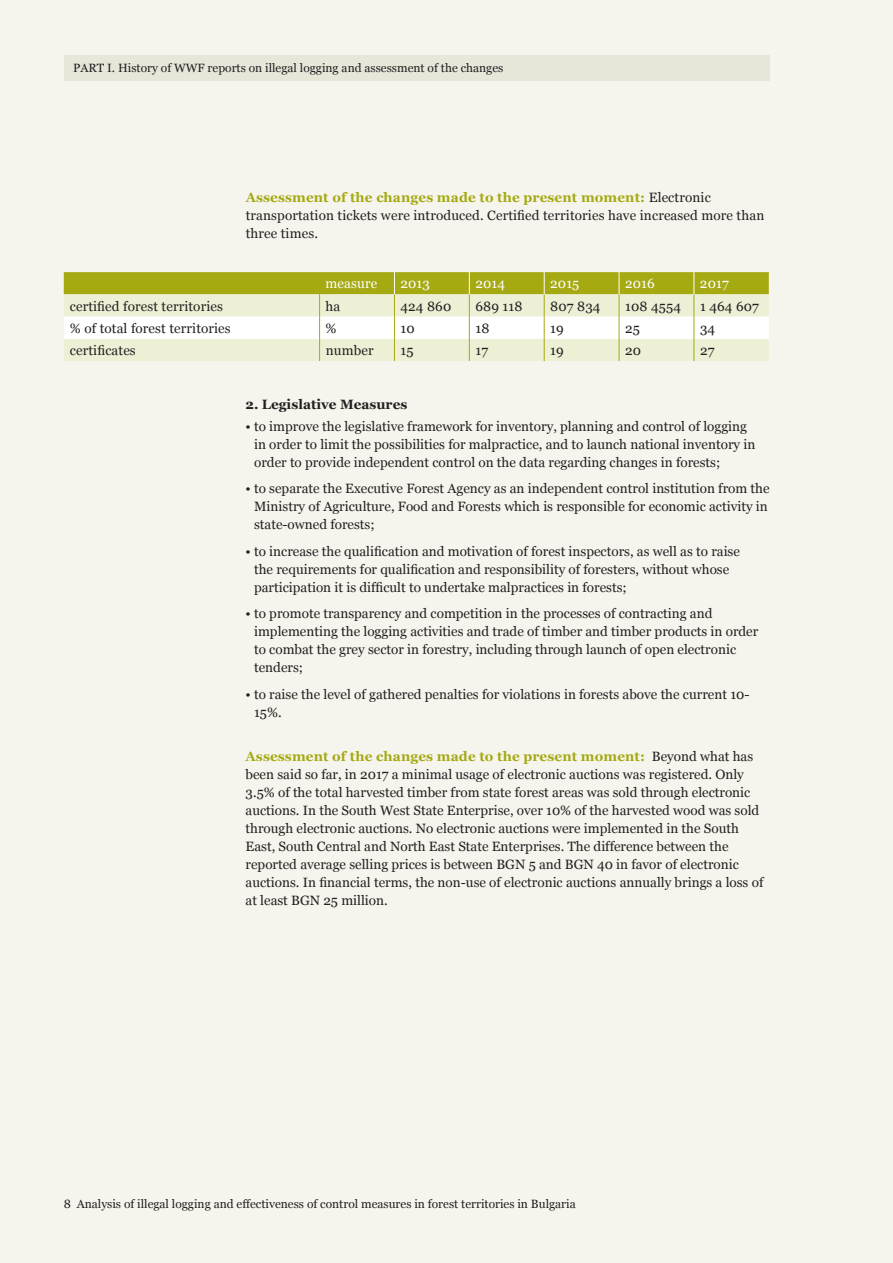
<style>
.page{position:relative;width:893px;height:1263px;background:#f5f5ee}
.page>*{position:absolute;margin:0;border:0;box-sizing:border-box;transform-origin:0 0}
.t1{font:13.5px/18px "Georgia";color:#231f20}
.t2{font:13.5px "Georgia";letter-spacing:.01em;color:#fff}
.t3{font:700 13.5px "Georgia";color:#231f20}
.t4{font:12px "Georgia";color:#231f20}
.s1{font-weight:700;color:#a5a912}
</style>
<div class="page">
<svg style="left:64px;top:272px;width:705px;height:89px;background:#dcdea5"></svg>
<div style="left:64px;top:55px;width:706px;height:26px;background:#e7e6d9"></div>
<p class="t4" style="left:73px;top:60px;width:432px">PART I. History of WWF reports on illegal logging and assessment of the changes</p>
<p class="t1" style="left:246px;top:188px;width:520px"><span class="s1">Assessment of the changes made to the present moment:</span> Electronic transportation tickets were introduced. Certified territories have increased more than three times.</p>
<p class="t2" style="left:326px;top:276px;width:53px">measure</p>
<p class="t2" style="left:400px;top:276px;width:31px">2013</p>
<p class="t2" style="left:475px;top:276px;width:31px">2014</p>
<p class="t2" style="left:550px;top:276px;width:31px">2015</p>
<p class="t2" style="left:625px;top:276px;width:31px">2016</p>
<p class="t2" style="left:700px;top:276px;width:30px">2017</p>
<p class="t1" style="left:70px;top:297px;width:155px">certified forest territories</p>
<p class="t1" style="left:326px;top:297px;width:16px">ha</p>
<p class="t1" style="left:400px;top:297px;width:52px">424 860</p>
<p class="t1" style="left:475px;top:297px;width:49px">689 118</p>
<p class="t1" style="left:550px;top:297px;width:52px">807 834</p>
<p class="t1" style="left:625px;top:297px;width:57px">108 4554</p>
<p class="t1" style="left:700px;top:297px;width:60px">1 464 607</p>
<p class="t1" style="left:70px;top:319px;width:162px">% of total forest territories</p>
<p class="t1" style="left:326px;top:319px;width:13px">%</p>
<p class="t1" style="left:400px;top:319px;width:16px">10</p>
<p class="t1" style="left:475px;top:319px;width:15px">18</p>
<p class="t1" style="left:550px;top:319px;width:15px">19</p>
<p class="t1" style="left:625px;top:319px;width:16px">25</p>
<p class="t1" style="left:700px;top:319px;width:17px">34</p>
<p class="t1" style="left:70px;top:342px;width:67px">certificates</p>
<p class="t1" style="left:326px;top:342px;width:49px">number</p>
<p class="t1" style="left:401px;top:342px;width:15px">15</p>
<p class="t1" style="left:475px;top:342px;width:14px">17</p>
<p class="t1" style="left:550px;top:342px;width:15px">19</p>
<p class="t1" style="left:625px;top:342px;width:17px">20</p>
<p class="t1" style="left:700px;top:342px;width:16px">27</p>
<p class="t3" style="left:246px;top:395px;width:163px">2. Legislative Measures</p>
<p class="t1" style="left:254px;top:417px;width:503px;text-indent:-9px">• to improve the legislative framework for inventory, planning and control of logging in order to limit the possibilities for malpractice, and to launch national inventory in order to provide independent control on the data regarding changes in forests;</p>
<p class="t1" style="left:254px;top:480px;width:517px;text-indent:-9px">• to separate the Executive Forest Agency as an independent control institution from the<br>Ministry of Agriculture, Food and Forests which is responsible for economic activity in state-owned forests;</p>
<p class="t1" style="left:254px;top:542px;width:487px;text-indent:-9px">• to increase the qualification and motivation of forest inspectors, as well as to raise the requirements for qualification and responsibility of foresters, without whose participation it is difficult to undertake malpractices in forests;</p>
<p class="t1" style="left:254px;top:605px;width:506px;text-indent:-9px">• to promote transparency and competition in the processes of contracting and implementing the logging activities and trade of timber and timber products in order to combat the grey sector in forestry, including through launch of open electronic tenders;</p>
<p class="t1" style="left:254px;top:685px;width:497px;text-indent:-9px">• to raise the level of gathered penalties for violations in forests above the current 10-<br>15%.</p>
<p class="t1" style="left:246px;top:748px;width:519px"><span class="s1">Assessment of the changes made to the present moment:</span> Beyond what has been said so far, in 2017 a minimal usage of electronic auctions was registered. Only 3.5% of the total harvested timber from state forest areas was sold through electronic auctions. In the South West State Enterprise, over 10% of the harvested wood was sold through electronic auctions. No electronic auctions were implemented in the South East, South Central and North East State Enterprises. The difference between the reported average selling prices is between BGN 5 and BGN 40 in favor of electronic auctions. In financial terms, the non-use of electronic auctions annually brings a loss of at least BGN 25 million.</p>
<p class="t4" style="left:64px;top:1197px;width:513px">8 Analysis of illegal logging and effectiveness of control measures in forest territories in Bulgaria</p>
</div>
